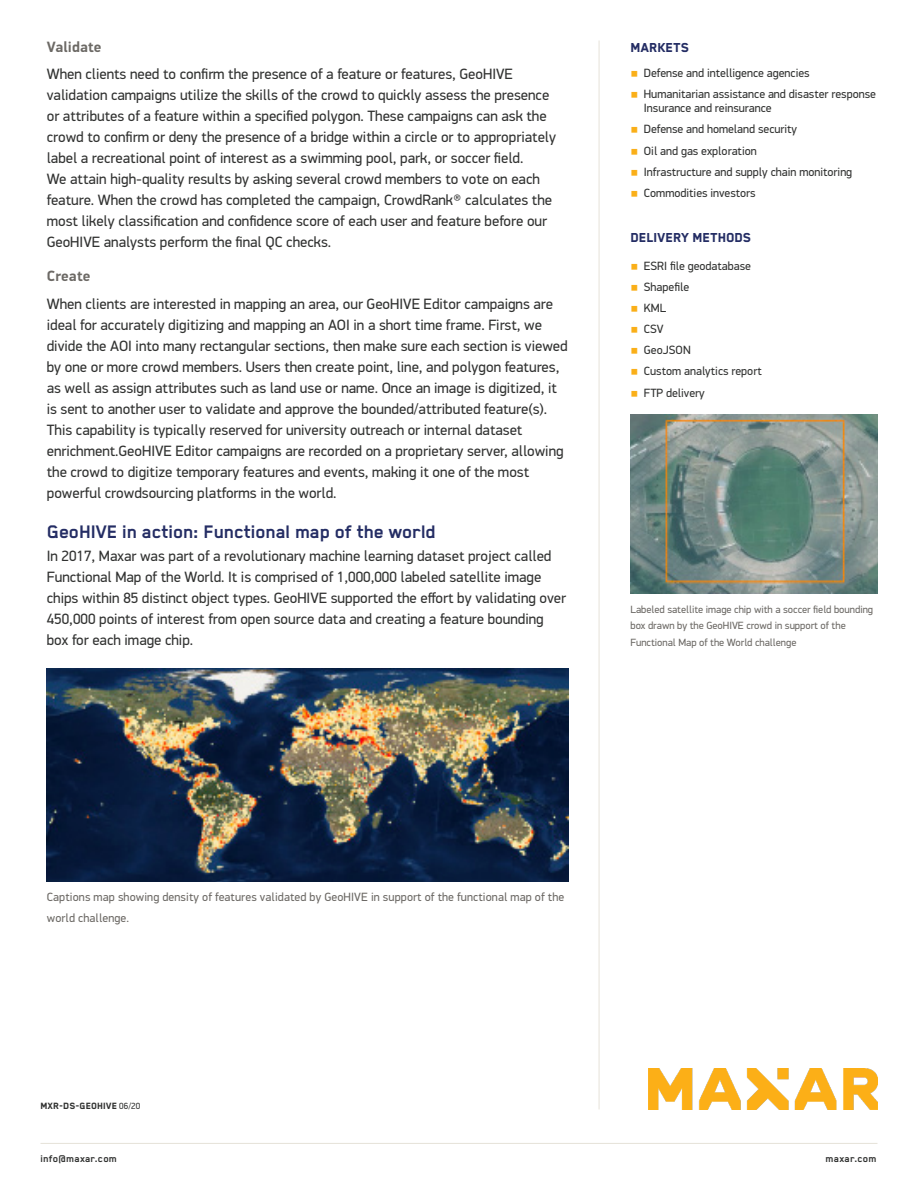
<style>
.page{position:relative;width:918px;height:1188px;background:#fff}
.page>*{position:absolute;margin:0;border:0;box-sizing:border-box;transform-origin:0 0}
.Subhead{font:700 21px "Blender";color:#242d64}
.Intro_Paragraph{font:15px/21px "PFDIN Display Pro";color:#313231}
.Subhead-2{font:800 15px "Blender";color:#242d64}
.Intro_Paragraph-2{font:700 15px "PFDIN Display Pro";letter-spacing:.01em;color:#6c6965}
.t1{font:12px/14.4px "PFDIN Display Pro";color:#313231}
.Intro_Paragraph-3{font:12px/21px "PFDIN Display Pro";letter-spacing:.01em;color:#6c6965}
.t2{font:700 11.25px "Blender";letter-spacing:.025em;color:#313231}
.Intro_Paragraph-4{font:10.5px/16.5px "PFDIN Display Pro";color:#6c6965}
.Highlight_Column_Bod{font:800 10.5px "Blender";letter-spacing:.01em;color:#313231}
.s1{font-weight:300;font-size:9px;color:#faaf18}
.s2{font-family:"PFDIN Display Pro";font-weight:400;font-size:9px}
</style>
<div class="page">
<img style="left:648px;top:1068px;width:230px;height:41px">
<hr style="left:40px;top:1143px;width:838px;height:1px;background:#e6e2d9">
<hr style="left:599px;top:40px;width:1px;height:1069px;background:#e6e2d9">
<img style="left:47px;top:668px;width:521px;height:213px">
<img style="left:630px;top:414px;width:248px;height:180px">
<p class="Intro_Paragraph-2" style="left:47px;top:38px;width:56px">Validate</p>
<p class="Intro_Paragraph" style="left:47px;top:64px;width:511px">When clients need to confirm the presence of a feature or features, GeoHIVE validation campaigns utilize the skills of the crowd to quickly assess the presence or attributes of a feature within a specified polygon. These campaigns can ask the crowd to confirm or deny the presence of a bridge within a circle or to appropriately label a recreational point of interest as a swimming pool, park, or soccer field.<br>We attain high-quality results by asking several crowd members to vote on each feature. When the crowd has completed the campaign, CrowdRank® calculates the most likely classification and confidence score of each user and feature before our GeoHIVE analysts perform the final QC checks.</p>
<p class="Intro_Paragraph-2" style="left:47px;top:267px;width:45px">Create</p>
<p class="Intro_Paragraph" style="left:47px;top:293px;width:522px">When clients are interested in mapping an area, our GeoHIVE Editor campaigns are ideal for accurately digitizing and mapping an AOI in a short time frame. First, we divide the AOI into many rectangular sections, then make sure each section is viewed by one or more crowd members. Users then create point, line, and polygon features, as well as assign attributes such as land use or name. Once an image is digitized, it is sent to another user to validate and approve the bounded/attributed feature(s).<br>This capability is typically reserved for university outreach or internal dataset enrichment.GeoHIVE Editor campaigns are recorded on a proprietary server, allowing the crowd to digitize temporary features and events, making it one of the most powerful crowdsourcing platforms in the world.</p>
<p class="Subhead" style="left:47px;top:521px;width:391px">GeoHIVE in action: Functional map of the world</p>
<p class="Intro_Paragraph" style="left:47px;top:546px;width:521px">In 2017, Maxar was part of a revolutionary machine learning dataset project called Functional Map of the World. It is comprised of 1,000,000 labeled satellite image chips within 85 distinct object types. GeoHIVE supported the effort by validating over 450,000 points of interest from open source data and creating a feature bounding box for each image chip.</p>
<p class="Subhead-2" style="left:630px;top:40px;width:60px">MARKETS</p>
<p class="t1" style="left:630px;top:66px;width:181px"><span class="s1">■</span> Defense and intelligence agencies</p>
<p class="t1" style="left:644px;top:87px;width:234px;text-indent:-14px"><span class="s1">■</span> Humanitarian assistance and disaster response<br>Insurance and reinsurance</p>
<p class="t1" style="left:630px;top:122px;width:168px"><span class="s1">■</span> Defense and homeland security</p>
<p class="t1" style="left:630px;top:143px;width:128px"><span class="s1">■</span> Oil and gas exploration</p>
<p class="t1" style="left:630px;top:165px;width:223px"><span class="s1">■</span> Infrastructure and supply chain monitoring</p>
<p class="t1" style="left:630px;top:186px;width:127px"><span class="s1">■</span> Commodities investors</p>
<p class="Subhead-2" style="left:630px;top:230px;width:122px">DELIVERY METHODS</p>
<p class="t1" style="left:630px;top:258px;width:122px"><span class="s1">■</span> ESRI file geodatabase</p>
<p class="t1" style="left:630px;top:280px;width:60px"><span class="s1">■</span> Shapefile</p>
<p class="t1" style="left:630px;top:301px;width:37px"><span class="s1">■</span> KML</p>
<p class="t1" style="left:630px;top:322px;width:35px"><span class="s1">■</span> CSV</p>
<p class="t1" style="left:630px;top:343px;width:62px"><span class="s1">■</span> GeoJSON</p>
<p class="t1" style="left:630px;top:364px;width:133px"><span class="s1">■</span> Custom analytics report</p>
<p class="t1" style="left:630px;top:385px;width:76px"><span class="s1">■</span> FTP delivery</p>
<p class="Intro_Paragraph-4" style="left:630px;top:601px;width:244px">Labeled satellite image chip with a soccer field bounding box drawn by the GeoHIVE crowd in support of the<br>Functional Map of the World challenge</p>
<p class="Intro_Paragraph-3" style="left:47px;top:887px;width:519px">Captions map showing density of features validated by GeoHIVE in support of the functional map of the world challenge.</p>
<p class="Highlight_Column_Bod" style="left:40px;top:1101px;width:101px">MXR-DS-GEOHIVE <span class="s2">06/20</span></p>
<p class="t2" style="left:40px;top:1152px;width:78px">info@maxar.com</p>
<p class="t2" style="left:826px;top:1152px;width:52px">maxar.com</p>
</div>
